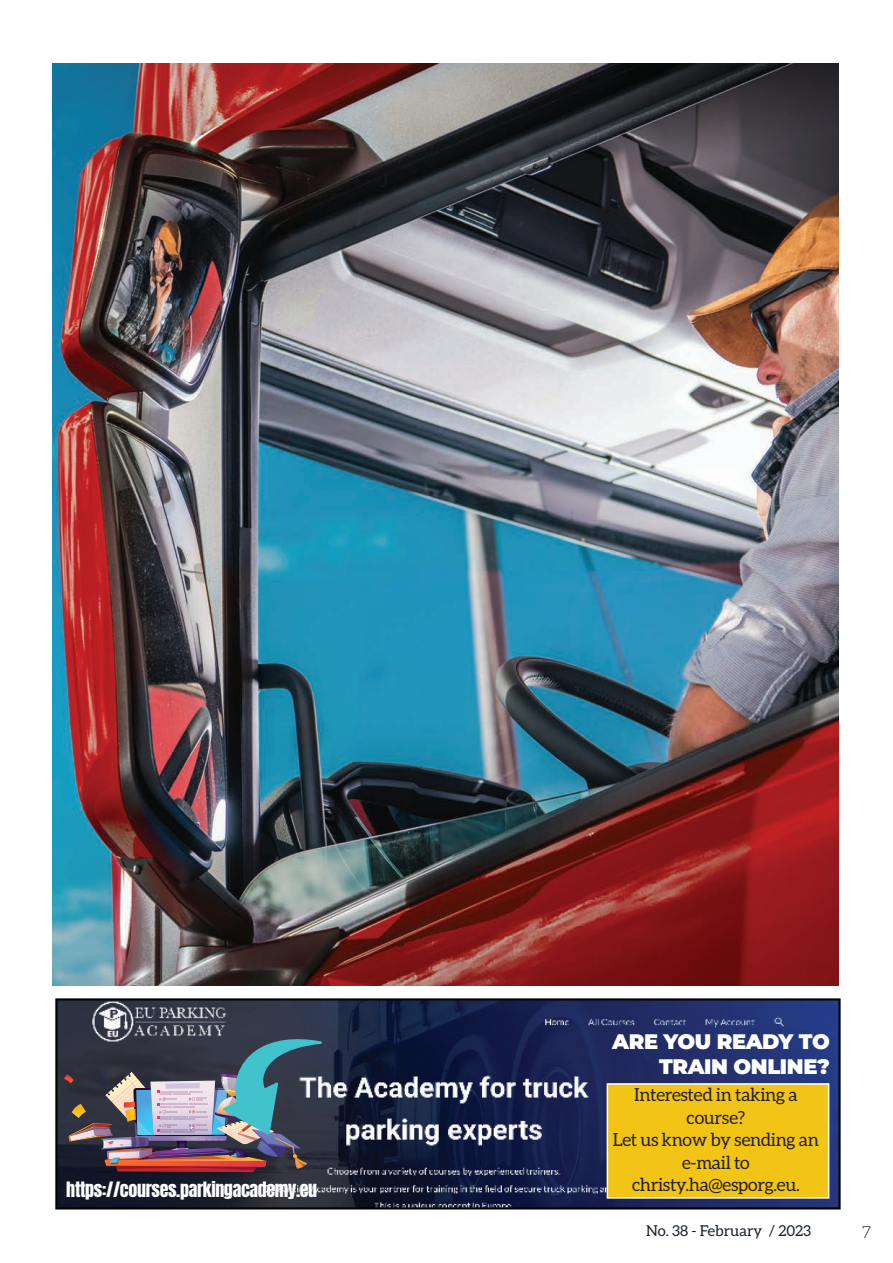
<style>
.page{position:relative;width:893px;height:1263px;background:#fff}
.page>*{position:absolute;margin:0;border:0;box-sizing:border-box;transform-origin:0 0}
.t1{font:900 21px/25.2px "Montserrat";letter-spacing:-.02em;color:#fff;text-align:right}
.t2{font:18px/22.5px "Aleo";letter-spacing:-.02em;color:#231f20;text-align:center}
.t3{font:18px "Anton";letter-spacing:-.02em;color:#fff}
.t4{font:300 16.5px "Aleo";color:#231f20}
.t5{font:15px "Aleo";color:#17202b}
</style>
<div class="page">
<img style="left:58px;top:1001px;width:780px;height:205px">
<div style="left:55px;top:998px;width:786px;height:211px;border:2px solid #000"></div>
<div style="left:607px;top:1083px;width:222px;height:116px;background:#f1c415;border:2px solid #fff"></div>
<img style="left:64px;top:1036px;width:258px;height:137px">
<img style="left:52px;top:64px;width:787px;height:922px">
<p class="t3" style="left:66px;top:1180px;width:252px">https://courses.parkingacademy.eu</p>
<p class="t1" style="left:612px;top:1027px;width:219px">ARE YOU READY TO<br>TRAIN ONLINE?</p>
<p class="t2" style="left:613px;top:1083px;width:208px">Interested in taking a course?<br>Let us know by sending an e-mail to christy.ha@esporg.eu.</p>
<p class="t5" style="left:646px;top:1222px;width:166px">No. 38 - February / 2023</p>
<p class="t4" style="left:862px;top:1223px;width:11px">7</p>
</div>
